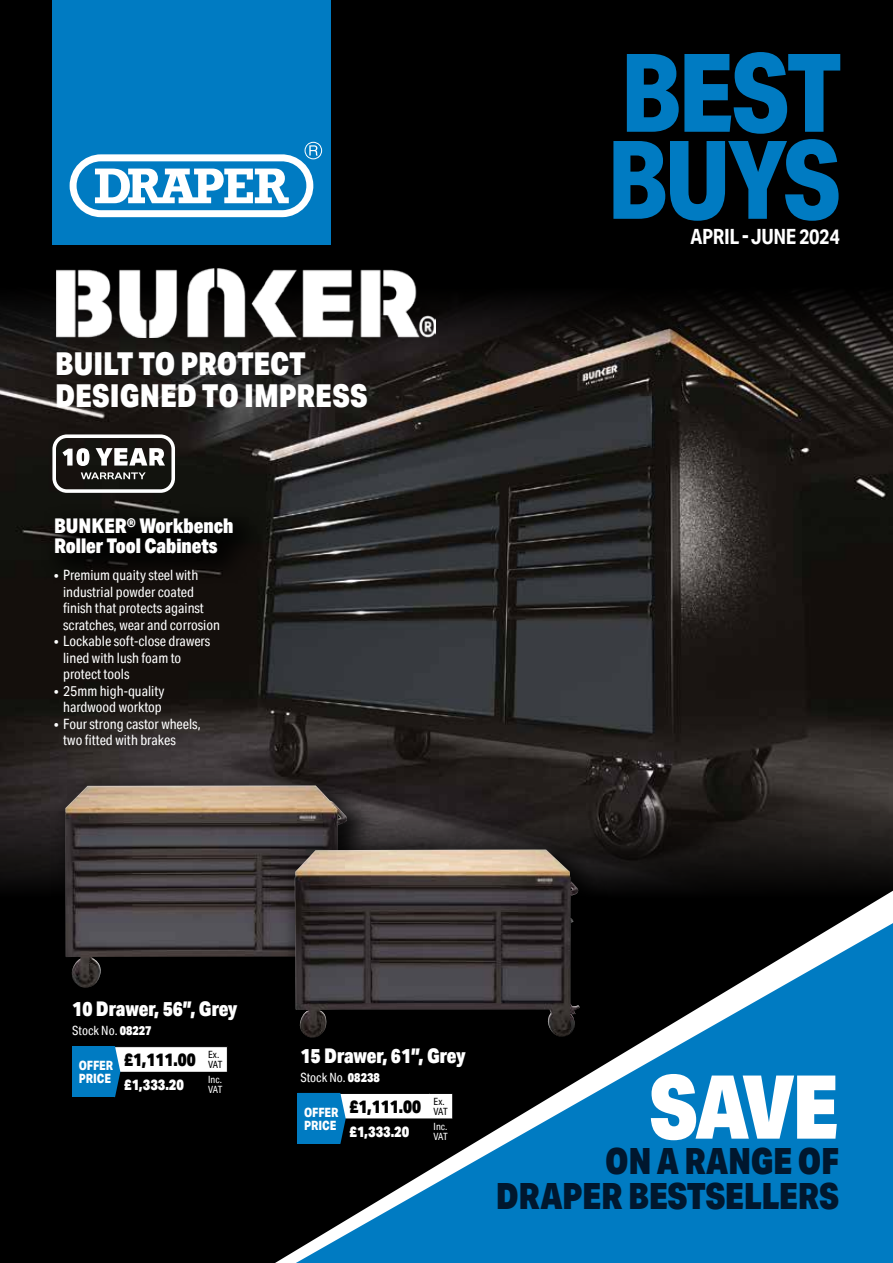
<style>
.page{position:relative;width:893px;height:1263px;background:#000}
.page>*{position:absolute;margin:0;border:0;box-sizing:border-box;transform-origin:0 0}
.t1{font:800 108.9px/87px "Aktiv Grotesk Cd";letter-spacing:-.03em;color:#007bc2}
.t2{font:900 88.35px "Aktiv Grotesk Cd";color:#fff}
.t3{font:900 36.15px/34.5px "Aktiv Grotesk Cd";letter-spacing:-.01em;color:#00172e;text-align:right}
.t4{font:900 31.5px/31.5px "Aktiv Grotesk Cd";color:#fff}
.t5{font:700 21px "Aktiv Grotesk Cd";letter-spacing:-.02em;color:#fff}
.t6{font:900 20.25px/20.2px "Aktiv Grotesk Cd";color:#fff}
.t7{font:900 18px "Aktiv Grotesk Cd";color:#000}
.t8{font:900 15px "Aktiv Grotesk Cd";color:#fff}
.t9{font:14.25px/16.5px "Aktiv Grotesk Cd";color:#fff}
.t10{font:800 12.9px/12.9px "Aktiv Grotesk Cd";color:#fff}
.t11{font:12.75px "Aktiv Grotesk Cd";color:#fff}
.t12{font:10.05px/10.1px "Aktiv Grotesk Cd";letter-spacing:-.02em;color:#fff}
.t13{font:10.05px "Aktiv Grotesk Cd";letter-spacing:-.04em;color:#000}
.s1{font-weight:900}
</style>
<div class="page">
<img style="left:0;top:268px;width:893px;height:542px">
<svg style="left:0;top:810px;width:893px;height:288px"></svg>
<svg style="left:275px;top:891px;width:618px;height:372px"></svg>
<svg style="left:296px;top:923px;width:597px;height:340px;fill:#007bc2"></svg>
<div style="left:53px;top:0;width:278px;height:244px;background:#007bc2"></div>
<svg style="left:70px;top:142px;width:252px;height:75px"></svg>
<div style="left:41px;top:503px;width:223px;height:82px;background:#0c0b08"></div>
<div style="left:51px;top:771px;width:327px;height:248px;background:#000;opacity:.85"></div>
<img style="left:65px;top:785px;width:283px;height:203px">
<div style="left:281px;top:835px;width:330px;height:234px;background:#000;opacity:.85"></div>
<img style="left:295px;top:849px;width:285px;height:189px">
<svg style="left:52px;top:434px;width:123px;height:59px;background:#61605d"></svg>
<img style="left:57px;top:269px;width:378px;height:68px">
<div style="left:72px;top:1047px;width:43px;height:50px;background:#007bc2"></div>
<hr style="left:72px;top:1046px;width:43px;height:1px;background:#007bc2">
<svg style="left:115px;top:1046px;width:113px;height:51px"></svg>
<div style="left:298px;top:1093px;width:42px;height:51px;background:#007bc2"></div>
<svg style="left:340px;top:1093px;width:113px;height:51px"></svg>
<h3 class="t4" style="left:55px;top:348px;width:314px">BUILT TO PROTECT<br>DESIGNED TO IMPRESS</h3>
<h3 class="t6" style="left:54px;top:515px;width:181px">BUNKER® Workbench<br>Roller Tool Cabinets</h3>
<p class="t9" style="left:63px;top:567px;width:158px;text-indent:-9px">• Premium quaity steel with industrial powder coated finish that protects against scratches, wear and corrosion</p>
<p class="t9" style="left:63px;top:633px;width:149px;text-indent:-9px">• Lockable soft-close drawers lined with lush foam to protect tools</p>
<p class="t9" style="left:54px;top:682px;width:112px;text-align:center">• 25mm high-quality hardwood worktop</p>
<p class="t9" style="left:63px;top:715px;width:139px;text-indent:-9px">• Four strong castor wheels, two fitted with brakes</p>
<h1 class="t1" style="left:607px;top:48px;width:236px">BEST<br>BUYS</h1>
<h3 class="t5" style="left:691px;top:224px;width:151px">APRIL - JUNE 2024</h3>
<h3 class="t6" style="left:72px;top:999px;width:167px">10 Drawer, 56”, Grey</h3>
<p class="t11" style="left:72px;top:1023px;width:81px">Stock No. <span class="s1">08227</span></p>
<p class="t10" style="left:79px;top:1059px;width:36px">OFFER<br>PRICE</p>
<p class="t7" style="left:124px;top:1048px;width:96px">£1,111.00 <sup>Ex.</sup></p>
<p class="t13" style="left:208px;top:1058px;width:16px">VAT</p>
<p class="t8" style="left:124px;top:1075px;width:61px">£1,333.20</p>
<p class="t12" style="left:208px;top:1074px;width:16px">Inc.<br>VAT</p>
<h3 class="t6" style="left:300px;top:1045px;width:167px">15 Drawer, 61”, Grey</h3>
<p class="t11" style="left:300px;top:1070px;width:81px">Stock No. <span class="s1">08238</span></p>
<p class="t10" style="left:304px;top:1106px;width:36px">OFFER<br>PRICE</p>
<p class="t7" style="left:350px;top:1094px;width:96px">£1,111.00 <sup>Ex.</sup></p>
<p class="t13" style="left:434px;top:1105px;width:16px">VAT</p>
<p class="t8" style="left:350px;top:1122px;width:61px">£1,333.20</p>
<p class="t12" style="left:434px;top:1121px;width:16px">Inc.<br>VAT</p>
<h2 class="t2" style="left:649px;top:1050px;width:191px">SAVE</h2>
<h3 class="t3" style="left:496px;top:1144px;width:345px">ON A RANGE OF<br>DRAPER BESTSELLERS</h3>
</div>
